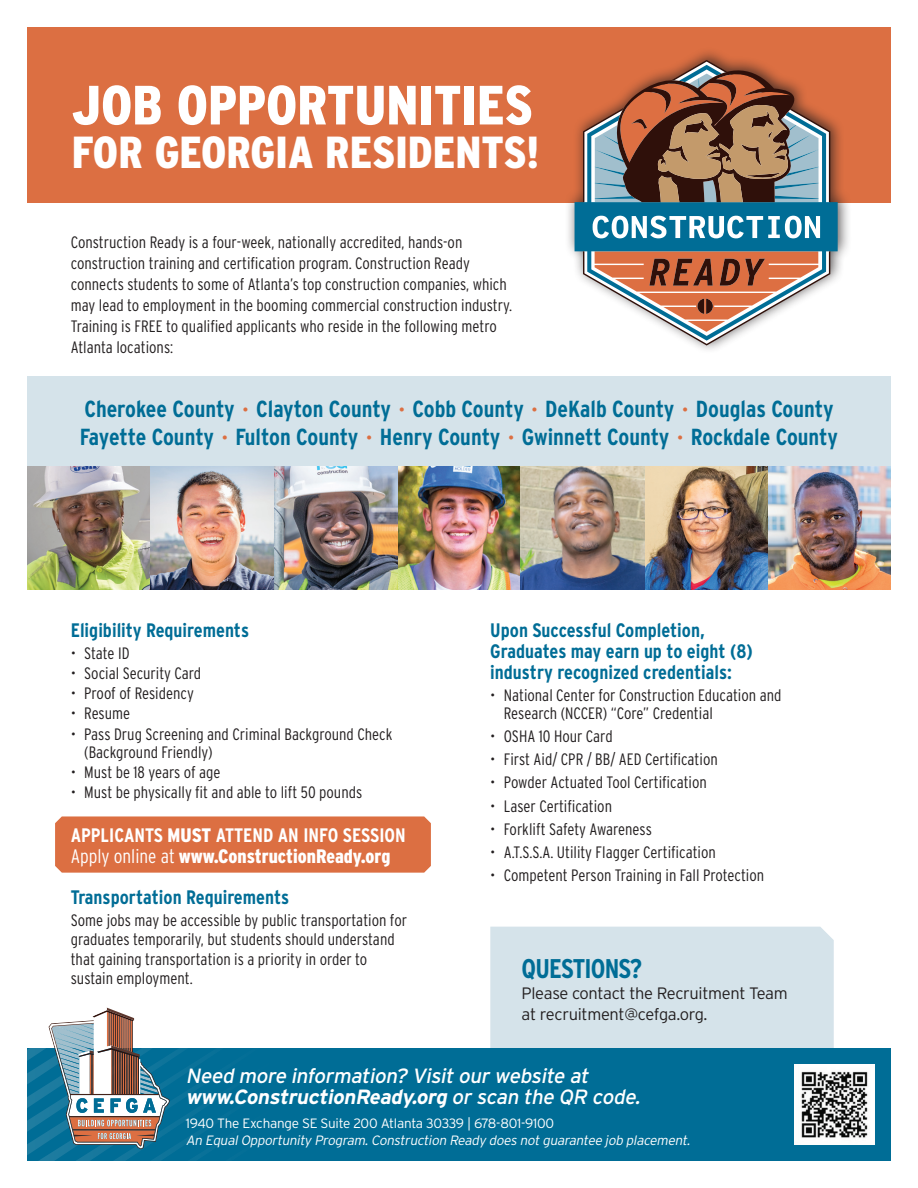
<style>
.page{position:relative;width:918px;height:1188px;background:#fff}
.page>*{position:absolute;margin:0;border:0;box-sizing:border-box;transform-origin:0 0}
.t1{font:900 condensed 55.2px "Interstate";color:#fff}
.t2{font:900 condensed 44.85px "Interstate";color:#fff}
.t3{font:700 condensed 27px "Interstate";letter-spacing:-.03em;color:#006d96}
.t4{font:700 condensed 23.25px/27.9px "Interstate";color:#006d96}
.t5{font:italic 20.55px/21px "Interstate";color:#fff}
.t6{font:700 condensed 19.5px/21px "Interstate";color:#006d96}
.t7{font:700 condensed 19.5px/21px "Interstate";color:#fff}
.t8{font:300 condensed 16.5px/21px "Interstate";color:#231f20}
.t9{font:300 16.5px/21px "Interstate";letter-spacing:-.02em;color:#231f20}
.t10{font:italic 300 13.5px "Interstate";color:#fff}
.t11{font:300 13.5px "Interstate";letter-spacing:-.02em;color:#fff}
.s1{font-weight:300;color:#dc6f42}
.s2{font-weight:900}
.s3{font-weight:300}
.s4{font-weight:700}
</style>
<div class="page">
<div style="left:27px;top:376px;width:864px;height:92px;background:#d5e3ea"></div>
<div style="left:27px;top:27px;width:864px;height:175px;background:#dc6f42"></div>
<div style="left:490px;top:927px;width:344px;height:121px;background:#d5e3ea"></div>
<div style="left:55px;top:816px;width:376px;height:57px;background:#dc6f42"></div>
<div style="left:27px;top:1048px;width:864px;height:113px;background:#006d96"></div>
<svg style="left:27px;top:1008px;width:164px;height:153px"></svg>
<div style="left:565px;top:47px;width:287px;height:307px;background:#231f20;opacity:.75"></div>
<svg style="left:575px;top:65px;width:263px;height:276px;fill:#006d96"></svg>
<svg style="left:583px;top:251px;width:247px;height:95px"></svg>
<svg style="left:583px;top:60px;width:247px;height:142px"></svg>
<img style="left:27px;top:466px;width:123px;height:124px">
<img style="left:397px;top:466px;width:124px;height:124px">
<img style="left:274px;top:466px;width:123px;height:124px">
<img style="left:768px;top:466px;width:123px;height:124px">
<img style="left:644px;top:466px;width:124px;height:124px">
<img style="left:521px;top:466px;width:123px;height:124px">
<img style="left:150px;top:466px;width:124px;height:124px">
<img style="left:794px;top:1065px;width:80px;height:80px">
<h1 class="t1" style="left:72px;top:74px;width:463px">JOB OPPORTUNITIES</h1>
<h2 class="t2" style="left:72px;top:127px;width:469px">FOR GEORGIA RESIDENTS!</h2>
<p class="t8" style="left:71px;top:232px;width:443px">Construction Ready is a four-week, nationally accredited, hands-on construction training and certification program. Construction Ready connects students to some of Atlanta’s top construction companies, which may lead to employment in the booming commercial construction industry.<br>Training is FREE to qualified applicants who reside in the following metro Atlanta locations:</p>
<h3 class="t4" style="left:80px;top:395px;width:759px">Cherokee County <span class="s1">•</span> Clayton County <span class="s1">•</span> Cobb County <span class="s1">•</span> DeKalb County <span class="s1">•</span> Douglas County<br>Fayette County <span class="s1">•</span> Fulton County <span class="s1">•</span> Henry County <span class="s1">•</span> Gwinnett County <span class="s1">•</span> Rockdale County</h3>
<p class="t6" style="left:71px;top:619px;width:180px">Eligibility Requirements</p>
<p class="t8" style="left:71px;top:643px;width:60px">• State ID</p>
<p class="t8" style="left:71px;top:663px;width:132px">• Social Security Card</p>
<p class="t8" style="left:71px;top:683px;width:125px">• Proof of Residency</p>
<p class="t8" style="left:71px;top:703px;width:61px">• Resume</p>
<p class="t8" style="left:84px;top:725px;width:310px;line-height:18px;text-indent:-13px">• Pass Drug Screening and Criminal Background Check (Background Friendly)</p>
<p class="t8" style="left:71px;top:761px;width:151px">• Must be 18 years of age</p>
<p class="t8" style="left:71px;top:782px;width:293px">• Must be physically fit and able to lift 50 pounds</p>
<p class="t7" style="left:71px;top:824px;width:337px">APPLICANTS <span class="s2">MUST</span> ATTEND AN INFO SESSION<br><span class="s3">Apply online at</span> <span class="s2">www.ConstructionReady.org</span></p>
<p class="t6" style="left:71px;top:886px;width:220px">Transportation Requirements</p>
<p class="t8" style="left:71px;top:910px;width:338px;line-height:19.5px">Some jobs may be accessible by public transportation for graduates temporarily, but students should understand that gaining transportation is a priority in order to sustain employment.</p>
<p class="t6" style="left:490px;top:619px;width:264px">Upon Successful Completion,<br>Graduates may earn up to eight (8) industry recognized credentials:</p>
<p class="t8" style="left:504px;top:686px;width:279px;line-height:18px;text-indent:-13px">• National Center for Construction Education and<br>Research (NCCER) “Core” Credential</p>
<p class="t8" style="left:490px;top:726px;width:124px">• OSHA 10 Hour Card</p>
<p class="t8" style="left:490px;top:749px;width:229px">• First Aid/ CPR / BB/ AED Certification</p>
<p class="t8" style="left:490px;top:772px;width:218px">• Powder Actuated Tool Certification</p>
<p class="t8" style="left:490px;top:795px;width:123px">• Laser Certification</p>
<p class="t8" style="left:490px;top:818px;width:163px">• Forklift Safety Awareness</p>
<p class="t8" style="left:490px;top:842px;width:227px">• A.T.S.S.A. Utility Flagger Certification</p>
<p class="t8" style="left:490px;top:865px;width:275px">• Competent Person Training in Fall Protection</p>
<h3 class="t3" style="left:522px;top:953px;width:122px">QUESTIONS?</h3>
<p class="t9" style="left:522px;top:982px;width:268px">Please contact the Recruitment Team at recruitment@cefga.org.</p>
<p class="t5" style="left:186px;top:1065px;width:460px">Need more information? Visitourwebsite at <span class="s4">www.ConstructionReady.org</span> orscan the QR code.</p>
<p class="t11" style="left:186px;top:1116px;width:370px">1940 The Exchange SE Suite 200 Atlanta 30339 | 678-801-9100</p>
<p class="t10" style="left:186px;top:1132px;width:508px">An EqualOpportunity Program.Construction Ready does notguarantee job placement.</p>
</div>
